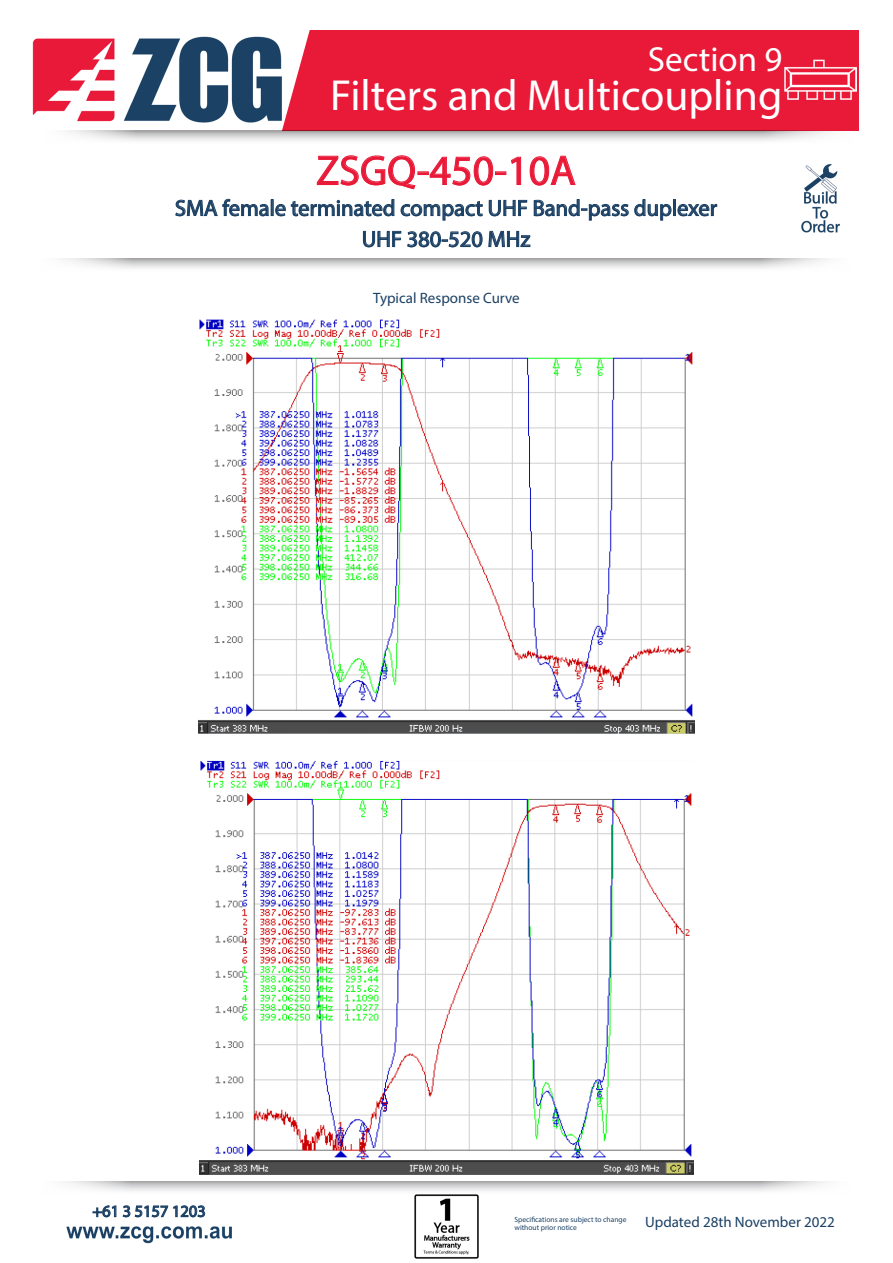
<style>
.page{position:relative;width:893px;height:1263px;background:#fff}
.page>*{position:absolute;margin:0;border:0;box-sizing:border-box;transform-origin:0 0}
.t1{font:43.65px "Myriad Pro";color:#fff}
.t2{font:42px "Myriad Pro";color:#e91938}
.t3{font:34.95px "Myriad Pro";color:#fff}
.t4{font:22.5px "Myriad Pro";color:#1b4064}
.t5{font:16.5px "Myriad Pro";color:#1b4064}
.t6{font:15px "Myriad Pro";color:#1b4064}
.t7{font:7.5px "Myriad Pro";color:#1b4064}
</style>
<div class="page">
<img style="left:66px;top:1226px;width:166px;height:17px">
<svg style="left:92px;top:1205px;width:114px;height:13px"></svg>
<svg style="left:64px;top:1181px;width:764px;height:10px"></svg>
<svg style="left:65px;top:259px;width:762px;height:10px"></svg>
<div style="left:273px;top:30px;width:586px;height:101px;background:#e91938"></div>
<svg style="left:68px;top:131px;width:764px;height:10px"></svg>
<svg style="left:175px;top:198px;width:94px;height:19px"></svg>
<div style="left:271px;top:199px;width:3px;height:17px;border:1px solid #1b4064"></div>
<svg style="left:275px;top:155px;width:442px;height:93px"></svg>
<img style="left:32px;top:37px;width:250px;height:86px">
<img style="left:414px;top:1194px;width:64px;height:64px">
<img style="left:801px;top:164px;width:39px;height:69px">
<img style="left:785px;top:44px;width:72px;height:72px">
<img style="left:199px;top:319px;width:495px;height:414px">
<img style="left:200px;top:760px;width:493px;height:414px">
<p class="t3" style="left:648px;top:38px;width:136px">Section 9</p>
<p class="t1" style="left:330px;top:69px;width:454px">Filters and Multicoupling</p>
<p class="t2" style="left:316px;top:145px;width:261px">ZSGQ-450-10A</p>
<p class="t4" style="left:175px;top:194px;width:544px">SMA female terminated compact UHF Band-pass duplexer</p>
<p class="t4" style="left:362px;top:225px;width:170px">UHF 380-520 MHz</p>
<p class="t6" style="left:373px;top:289px;width:148px">Typical Response Curve</p>
<p class="t5" style="left:92px;top:1201px;width:115px">+61 3 5157 1203</p>
<p class="t7" style="left:514px;top:1214px;width:113px">Specifications are subject to change</p>
<p class="t7" style="left:514px;top:1223px;width:64px">without prior notice</p>
<p class="t6" style="left:645px;top:1213px;width:191px">Updated 28th November 2022</p>
</div>
